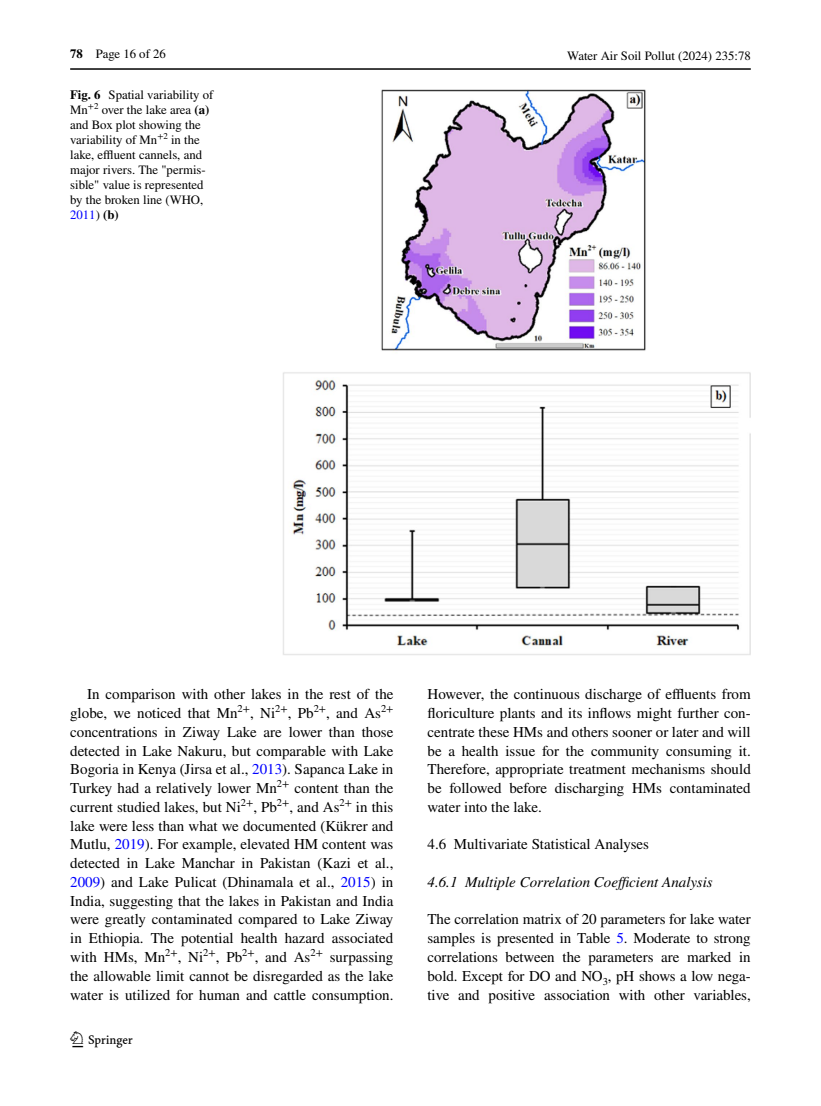
<style>
.page{position:relative;width:821px;height:1106px;background:#fff}
.page>*{position:absolute;margin:0;border:0;box-sizing:border-box;transform-origin:0 0}
.t1{font:22.5px "Springnew Regular 2";color:#000}
.t2{font:15px/18.8px "STIX";color:#000;text-align:justify}
.t3{font:italic 15px "STIX";color:#000}
.t4{font:12.75px/15px "STIX";color:#000}
.s1{font-weight:700}
.s2{color:#00f}
</style>
<div class="page">
<hr style="left:70px;top:68px;width:680px;height:2px;background:#000">
<img style="left:283px;top:89px;width:467px;height:566px">
<p class="t4" style="left:70px;top:47px;width:97px"><span class="s1">78</span> Page 16 of 26</p>
<p class="t4" style="left:70px;top:88px;width:145px"><span class="s1">Fig. 6</span> Spatial variability of<br>Mn<sup>+2</sup> over the lake area <span class="s1">(a) </span>and Box plot showing the variability of Mn<sup>+2</sup> in the lake, effluent cannels, and major rivers. The "permis&shy;sible" value is represented by the broken line (WHO,<br><span class="s2">2011</span>) <span class="s1">(b)</span></p>
<p class="t4" style="left:567px;top:49px;width:185px">Water Air Soil Pollut (2024) 235:78</p>
<p class="t2" style="left:70px;top:686px;width:325px;text-indent:17px">In comparison with other lakes in the rest of the globe, we noticed that Mn<sup>2+</sup>, Ni<sup>2+</sup>, Pb<sup>2+</sup>, and As<sup>2+ </sup>concentrations in Ziway Lake are lower than those detected in Lake Nakuru, but comparable with Lake Bogoria in Kenya (Jirsa et al., <span class="s2">2013</span>). Sapanca Lake in Turkey had a relatively lower Mn<sup>2+</sup> content than the current studied lakes, but Ni<sup>2+</sup>, Pb<sup>2+</sup>, and As<sup>2+</sup> in this lake were less than what we documented (Kükrer and Mutlu, <span class="s2">2019</span>). For example, elevated HM content was detected in Lake Manchar in Pakistan (Kazi et al., <span class="s2">2009</span>) and Lake Pulicat (Dhinamala et al., <span class="s2">2015</span>) in India, suggesting that the lakes in Pakistan and India were greatly contaminated compared to Lake Ziway in Ethiopia. The potential health hazard associated with HMs, Mn<sup>2+</sup>, Ni<sup>2+</sup>, Pb<sup>2+</sup>, and As<sup>2+</sup> surpassing the allowable limit cannot be disregarded as the lake water is utilized for human and cattle consumption.</p>
<p class="t2" style="left:427px;top:686px;width:325px">However, the continuous discharge of effluents from floriculture plants and its inflows might further con&shy;centrate these HMs and others sooner or later and will be a health issue for the community consuming it.<br>Therefore, appropriate treatment mechanisms should be followed before discharging HMs contaminated water into the lake.</p>
<p class="t2" style="left:427px;top:836px;width:223px">4.6 Multivariate Statistical Analyses</p>
<p class="t3" style="left:427px;top:871px;width:287px">4.6.1 Multiple Correlation Coefficient Analysis</p>
<p class="t2" style="left:427px;top:911px;width:325px">The correlation matrix of 20 parameters for lake water samples is presented in Table <span class="s2">5</span>. Moderate to strong correlations between the parameters are marked in bold. Except for DO and NO<sub>3</sub>, pH shows a low nega&shy;tive and positive association with other variables,</p>
<h1 class="t1" style="left:72px;top:1031px;width:62px">1 3</h1>
</div>
